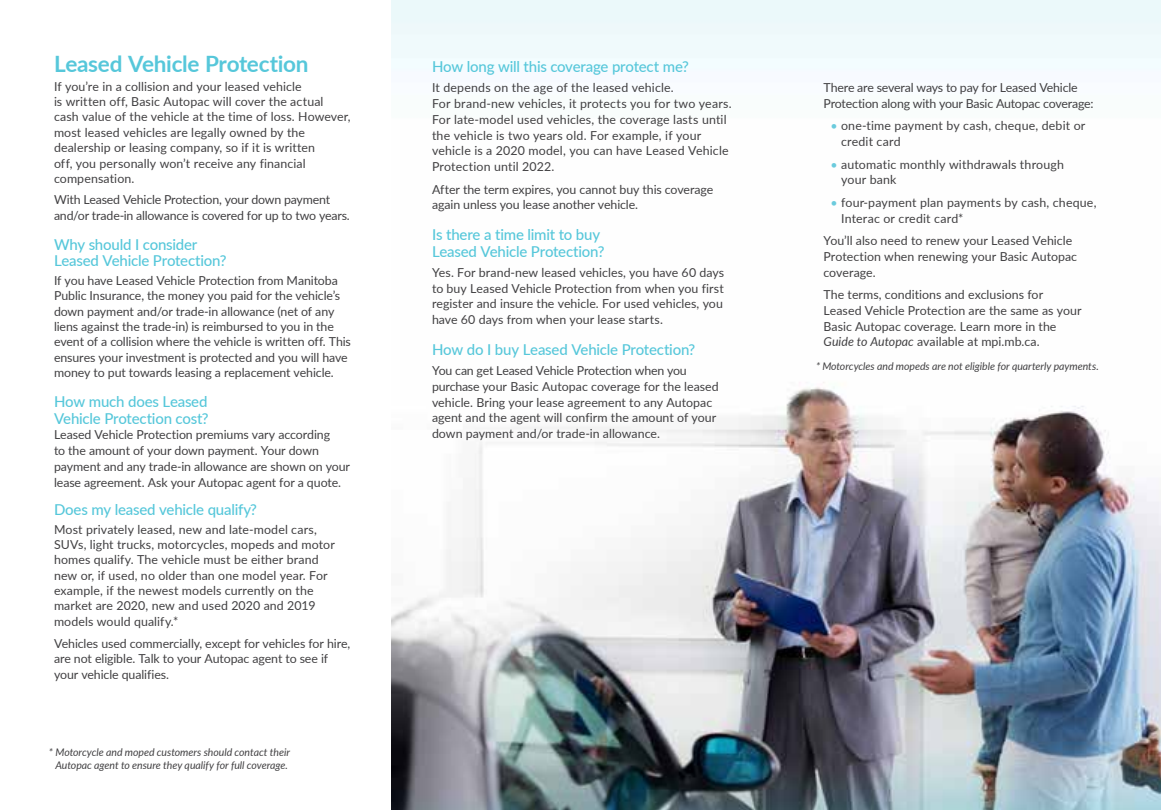
<style>
.page{position:relative;width:1161px;height:810px;background:#fff}
.page>*{position:absolute;margin:0;border:0;box-sizing:border-box;transform-origin:0 0}
.t1{font:700 22.5px "Lato";letter-spacing:-.015em;color:#56c7da}
.t2{font:500 15px/16.5px "Lato";letter-spacing:-.015em;color:#56c7da}
.t3{font:12.3px/15.8px "Lato";color:#414042}
.t4{font:italic 10.5px/13.5px "Lato";color:#414042;text-align:center}
.s1{color:#6bcbdd}
.s2{font-style:italic}
</style>
<div class="page">
<img style="left:392px;top:0;width:769px;height:810px">
<h1 class="t1" style="left:54px;top:47px;width:256px">Leased Vehicle Protection</h1>
<p class="t3" style="left:54px;top:78px;width:298px;line-height:15.3px">If you’re in a collision and your leased vehicle<br>is written off, Basic Autopac will cover the actual cash value of the vehicle at the time of loss. However, most leased vehicles are legally owned by the dealership or leasing company, so if it is written<br>off, you personally won’t receive any financial compensation.</p>
<p class="t3" style="left:54px;top:192px;width:297px;line-height:15.3px">With Leased Vehicle Protection, your down payment and/or trade-in allowance is covered for up to two years.</p>
<p class="t2" style="left:54px;top:235px;width:174px">Why should I consider<br>Leased Vehicle Protection?</p>
<p class="t3" style="left:54px;top:272px;width:299px;line-height:15.3px">If you have Leased Vehicle Protection from Manitoba Public Insurance, the money you paid for the vehicle’s down payment and/or trade-in allowance (net of any liens against the trade-in) is reimbursed to you in the event of a collision where the vehicle is written off. This ensures your investment is protected and you will have money to put towards leasing a replacement vehicle.</p>
<p class="t2" style="left:54px;top:393px;width:156px">How much does Leased<br>Vehicle Protection cost?</p>
<p class="t3" style="left:54px;top:426px;width:298px">Leased Vehicle Protection premiums vary according<br>to the amount of your down payment. Your down payment and any trade-in allowance are shown on your lease agreement. Ask your Autopac agent for a quote.</p>
<p class="t2" style="left:54px;top:501px;width:204px">Does my leased vehicle qualify?</p>
<p class="t3" style="left:54px;top:521px;width:282px;line-height:15.3px">Most privately leased, new and late-model cars, SUVs, light trucks, motorcycles, mopeds and motor homes qualify. The vehicle must be either brand new or, if used, no older than one model year. For example, if the newest models currently on the market are 2020, new and used 2020 and 2019 models would qualify.*</p>
<p class="t3" style="left:54px;top:635px;width:298px">Vehicles used commercially, except for vehicles for hire, are not eligible. Talk to your Autopac agent to see if your vehicle qualifies.</p>
<p class="t4" style="left:49px;top:745px;width:243px">* Motorcycle and moped customers should contact their<br>Autopac agent to ensure they qualify for full coverage.</p>
<p class="t2" style="left:432px;top:58px;width:258px">How long will this coverage protect me?</p>
<p class="t3" style="left:432px;top:79px;width:301px">It depends on the age of the leased vehicle.<br>For brand-new vehicles, it protects you for two years.<br>For late-model used vehicles, the coverage lasts until the vehicle is two years old. For example, if your vehicle is a 2020 model, you can have Leased Vehicle Protection until 2022.</p>
<p class="t3" style="left:432px;top:181px;width:283px">After the term expires, you cannot buy this coverage again unless you lease another vehicle.</p>
<p class="t2" style="left:432px;top:226px;width:174px">Is there a time limit to buy<br>Leased Vehicle Protection?</p>
<p class="t3" style="left:432px;top:264px;width:294px;text-align:justify">Yes. For brand-new leased vehicles, you have 60 days to buy Leased Vehicle Protection from when you first register and insure the vehicle. For used vehicles, you have 60 days from when your lease starts.</p>
<p class="t2" style="left:432px;top:340px;width:265px">How do I buy Leased Vehicle Protection?</p>
<p class="t3" style="left:432px;top:362px;width:288px">You can get Leased Vehicle Protection when you purchase your Basic Autopac coverage for the leased vehicle. Bring your lease agreement to any Autopac agent and the agent will confirm the amount of your down payment and/or trade-in allowance.</p>
<p class="t3" style="left:823px;top:79px;width:272px">There are several ways to pay for Leased Vehicle<br>Protection along with your Basic Autopac coverage:</p>
<p class="t3" style="left:841px;top:117px;width:246px;text-indent:-11px"><span class="s1">•</span> one-time payment by cash, cheque, debit or credit card</p>
<p class="t3" style="left:841px;top:156px;width:224px;text-indent:-11px"><span class="s1">•</span> automatic monthly withdrawals through your bank</p>
<p class="t3" style="left:841px;top:194px;width:257px;text-indent:-11px"><span class="s1">•</span> four-payment plan payments by cash, cheque,<br>Interac or credit card*</p>
<p class="t3" style="left:823px;top:232px;width:255px">You’ll also need to renew your Leased Vehicle<br>Protection when renewing your Basic Autopac coverage.</p>
<p class="t3" style="left:823px;top:286px;width:260px">The terms, conditions and exclusions for Leased Vehicle Protection are the same as your Basic Autopac coverage. Learn more in the <span class="s2">Guide to Autopac</span> available at mpi.mb.ca.</p>
<p class="t4" style="left:816px;top:359px;width:284px">* Motorcycles and mopeds are not eligible for quarterly payments.</p>
</div>
